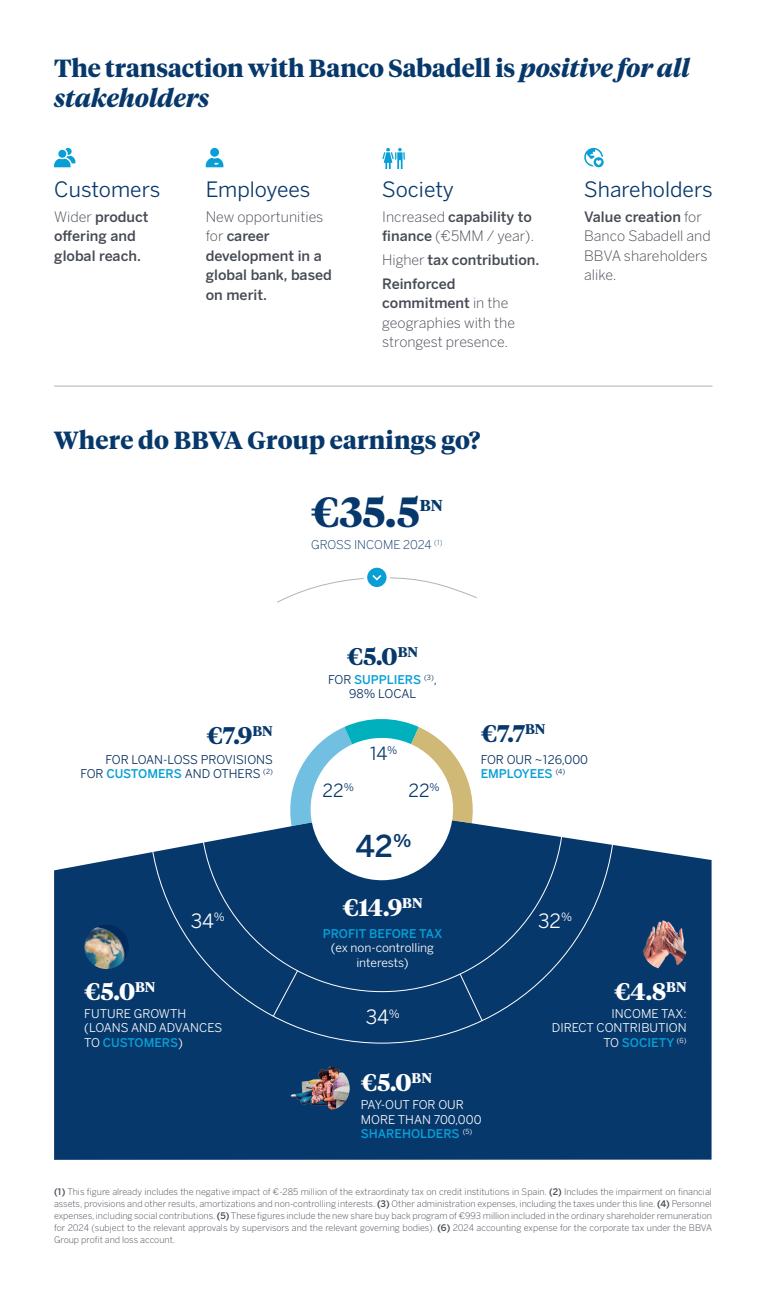
<style>
.page{position:relative;width:766px;height:1297px;background:#fff}
.page>*{position:absolute;margin:0;border:0;box-sizing:border-box;transform-origin:0 0}
.t1{font:700 42px "Tiempos Headline";color:#07386b}
.t2{font:500 30px "Benton Sans BBVA";color:#07386b}
.Titular{font:700 24.75px/29.7px "Tiempos Headline";color:#07386b}
.t3{font:700 24px "Tiempos Headline";color:#fff}
.t4{font:700 24px "Tiempos Headline";color:#07386b}
.Titular-2{font:21px "Benton Sans BBVA";color:#07386b}
.t5{font:19.5px "Benton Sans BBVA";color:#fff}
.t6{font:18px "Benton Sans BBVA";color:#07386b}
.t7{font:700 15.75px "Tiempos Headline";color:#07386b}
.Texto_normal{font:300 14.25px/19.5px "Benton Sans BBVA";color:#464b54}
.Texto_normal-2{font:500 14.25px/19.5px "Benton Sans BBVA";color:#464b54}
.t8{font:12px/14.4px "Benton Sans BBVA";color:#fff}
.t9{font:12px/14.4px "Benton Sans BBVA";color:#002b5c}
.t10{font:500 12px "Benton Sans BBVA";color:#089fd6}
.t11{font:300 12px "Benton Sans BBVA";letter-spacing:-.01em;color:#07386b}
.t12{font:11.4px "Benton Sans BBVA";color:#fff}
.t13{font:300 9px/12px "Benton Sans BBVA";color:#464b54;text-align:justify}
.s1{font-style:italic}
.s2{font-weight:300}
.s3{font-weight:500}
.s4{font-weight:500;color:#089fd6}
.s5{font-weight:400;color:#fff}
</style>
<div class="page">
<svg style="left:54px;top:148px;width:21px;height:19px"></svg>
<svg style="left:382px;top:148px;width:22px;height:21px"></svg>
<svg style="left:206px;top:148px;width:17px;height:19px"></svg>
<svg style="left:584px;top:148px;width:19px;height:19px"></svg>
<hr style="left:54px;top:386px;width:658px;height:1px;background:#b1b4b5">
<div style="left:54px;top:824px;width:657px;height:336px;background:#07386b"></div>
<svg style="left:284px;top:719px;width:193px;height:186px"></svg>
<svg style="left:277px;top:568px;width:200px;height:35px"></svg>
<img style="left:84px;top:925px;width:45px;height:44px;border-radius:22px">
<svg style="left:459px;top:973px;width:24px;height:48px"></svg>
<svg style="left:272px;top:970px;width:26px;height:47px"></svg>
<img style="left:642px;top:920px;width:44px;height:49px">
<img style="left:289px;top:1066px;width:60px;height:44px">
<p class="Titular" style="left:54px;top:54px;width:637px">The transaction with Banco Sabadell is <span class="s1">positive for all stakeholders</span></p>
<p class="Titular-2" style="left:54px;top:176px;width:108px">Customers</p>
<p class="Texto_normal-2" style="left:54px;top:207px;width:96px"><span class="s2">Wider</span> product offering and global reach.</p>
<p class="Titular-2" style="left:206px;top:176px;width:106px">Employees</p>
<p class="Texto_normal-2" style="left:206px;top:207px;width:127px"><span class="s2">New opportunities for</span> career development in a global bank, based on merit.</p>
<p class="Titular-2" style="left:382px;top:176px;width:73px">Society</p>
<p class="Texto_normal" style="left:382px;top:207px;width:153px">Increased <span class="s3">capability to finance</span> (€5MM / year).</p>
<p class="Texto_normal-2" style="left:382px;top:250px;width:158px"><span class="s2">Higher</span> tax contribution.</p>
<p class="Texto_normal" style="left:382px;top:274px;width:134px"><span class="s3">Reinforced commitment</span> in the geographies with the strongest presence.</p>
<p class="Titular" style="left:54px;top:425px;width:428px">Where do BBVA Group earnings go?</p>
<p class="t1" style="left:311px;top:487px;width:110px">€35.5</p>
<p class="t7" style="left:420px;top:496px;width:24px">BN</p>
<p class="t11" style="left:311px;top:538px;width:133px">GROSS INCOME 2024 <sup>(1)</sup></p>
<p class="t4" style="left:347px;top:642px;width:73px">€5.0<sup>BN</sup></p>
<p class="t9" style="left:328px;top:672px;width:110px;text-align:center">FOR <span class="s4">SUPPLIERS</span> <sup>(3)</sup>,<br>98% LOCAL</p>
<p class="Titular-2" style="left:584px;top:176px;width:130px">Shareholders</p>
<p class="Texto_normal" style="left:584px;top:207px;width:128px"><span class="s3">Value creation</span> for<br>Banco Sabadell and<br>BBVA shareholders alike.</p>
<p class="t4" style="left:206px;top:721px;width:68px">€7.9<sup>BN</sup></p>
<p class="t9" style="left:105px;top:752px;width:169px">FOR LOAN-LOSS PROVISIONS</p>
<p class="t9" style="left:80px;top:767px;width:194px">FOR <span class="s4">CUSTOMERS</span> AND OTHERS <sup>(2)</sup></p>
<p class="t3" style="left:84px;top:977px;width:73px">€5.0<sup>BN</sup></p>
<p class="t5" style="left:191px;top:909px;width:36px">34<sup>%</sup></p>
<p class="t6" style="left:322px;top:780px;width:33px">22<sup>%</sup></p>
<p class="t6" style="left:369px;top:743px;width:29px">14<sup>%</sup></p>
<p class="t6" style="left:408px;top:780px;width:33px">22<sup>%</sup></p>
<p class="t2" style="left:355px;top:828px;width:57px">42<sup>%</sup></p>
<p class="t3" style="left:342px;top:893px;width:82px">€14.9<sup>BN</sup></p>
<p class="t10" style="left:323px;top:926px;width:121px">PROFIT BEFORE TAX</p>
<p class="t8" style="left:331px;top:941px;width:104px;text-align:center">(ex non-controlling interests)</p>
<p class="t8" style="left:84px;top:1006px;width:103px">FUTURE GROWTH</p>
<p class="t12" style="left:389px;top:1007px;width:13px">%</p>
<p class="t8" style="left:84px;top:1021px;width:139px">(LOANS AND ADVANCES<br>TO <span class="s4">CUSTOMERS</span>)</p>
<p class="t5" style="left:365px;top:1005px;width:25px">34</p>
<p class="t3" style="left:361px;top:1068px;width:73px">€5.0<sup>BN</sup></p>
<p class="t4" style="left:480px;top:719px;width:66px">€7.7<sup>BN</sup></p>
<p class="t9" style="left:480px;top:752px;width:109px">FOR OUR ~126,000<br><span class="s4">EMPLOYEES</span> <sup>(4)</sup></p>
<p class="t5" style="left:538px;top:909px;width:35px">32<sup>%</sup></p>
<p class="t3" style="left:614px;top:977px;width:74px">€4.8<sup>BN</sup></p>
<p class="t8" style="left:611px;top:1006px;width:77px">INCOME TAX:</p>
<p class="t8" style="left:551px;top:1021px;width:136px">DIRECT CONTRIBUTION</p>
<p class="t10" style="left:603px;top:1035px;width:85px"><span class="s5">TO</span> SOCIETY <sup>(6)</sup></p>
<p class="t8" style="left:361px;top:1098px;width:122px">PAY-OUT FOR OUR<br>MORE THAN 700,000<br><span class="s4">SHAREHOLDERS</span> <sup>(5)</sup></p>
<p class="t13" style="left:54px;top:1185px;width:659px"><span class="s3">(1)</span> This figure already includes the negative impact of €-285 million of the extraordinaty tax on credit institutions in Spain. <span class="s3">(2)</span> Includes the impairment on financial assets, provisions and other results, amortizations and non-controlling interests. <span class="s3">(3)</span> Other administration expenses, including the taxes under this line. <span class="s3">(4)</span> Personnel expenses, including social contributions. <span class="s3">(5)</span> These figures include the new share buy back program of €993 million included in the ordinary shareholder remuneration for 2024 (subject to the relevant approvals by supervisors and the relevant governing bodies). <span class="s3">(6)</span> 2024 accounting expense for the corporate tax under the BBVA Group profit and loss account.</p>
</div>
